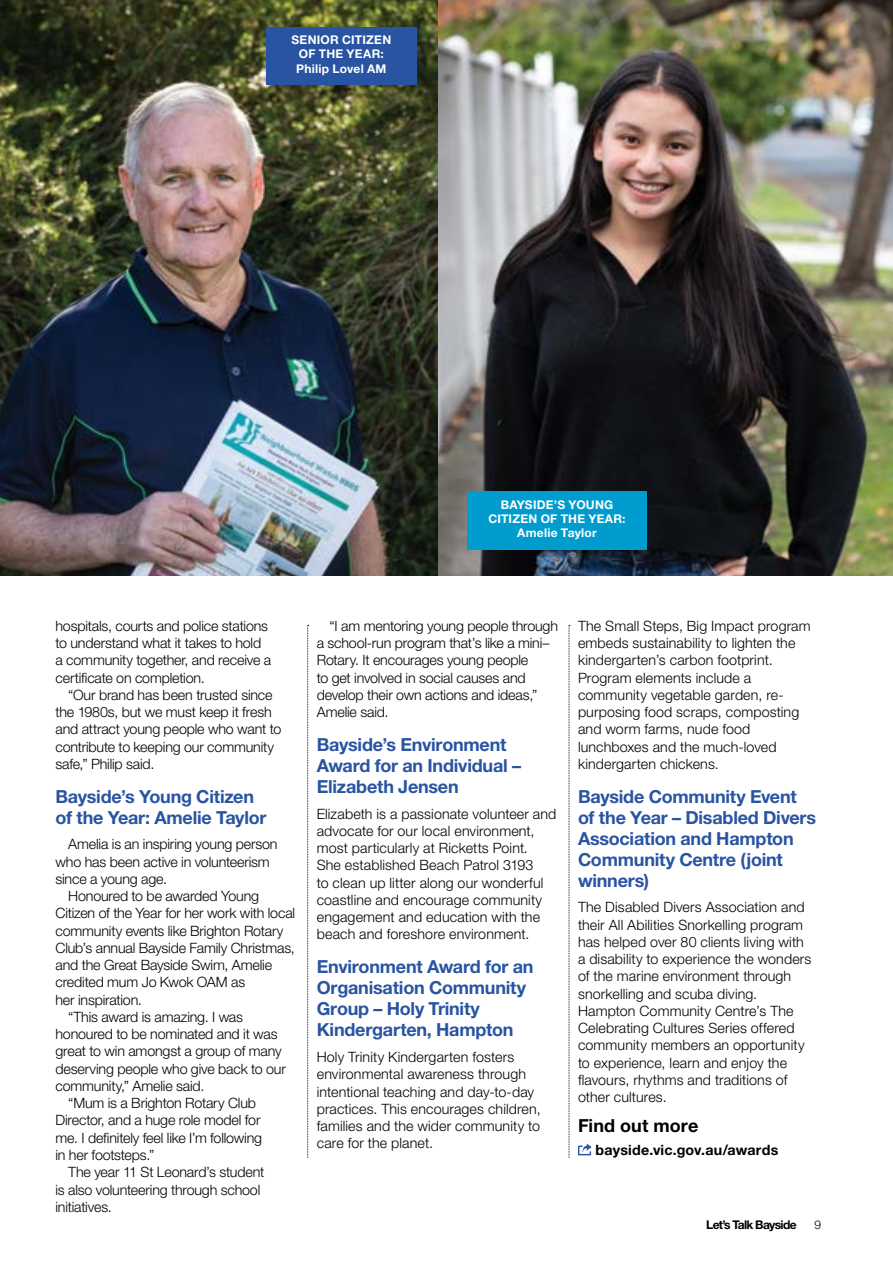
<style>
.page{position:relative;width:893px;height:1263px;background:#fff}
.page>*{position:absolute;margin:0;border:0;box-sizing:border-box;transform-origin:0 0}
.H2_Winners{font:700 18px/21px "Helvetica Neue LT Std";letter-spacing:-.015em;color:#2954a2}
.Find_out_More__H3{font:700 18px "Helvetica Neue LT Std";letter-spacing:.005em;color:#000}
.Body_Copy{font:300 14.25px/17.2px "Helvetica Neue LT Std";letter-spacing:.01em;color:#000}
.Body_Copy_Plus_indent{font:300 14.25px/17.2px "Helvetica Neue LT Std";letter-spacing:-.01em;color:#000}
.Body_Copy-2{font:700 14.25px "Helvetica Neue LT Std";letter-spacing:.015em;color:#000}
.Body_Copy-3{font:700 12px/14.4px "Helvetica Neue LT Std";letter-spacing:.02em;color:#fff;text-align:center}
.t1{font:700 12px "Helvetica Neue LT Std";letter-spacing:-.055em;color:#000}
.t2{font:300 12px "Helvetica Neue LT Std";color:#000}
</style>
<div class="page">
<img style="left:0;top:0;width:438px;height:576px">
<img style="left:438px;top:0;width:455px;height:576px">
<svg style="left:578px;top:1143px;width:14px;height:12px"></svg>
<svg style="left:307px;top:625px;width:2px;height:533px"></svg>
<svg style="left:569px;top:625px;width:1px;height:533px"></svg>
<div style="left:266px;top:27px;width:151px;height:43px;background:#2954a2"></div>
<div style="left:266px;top:56px;width:151px;height:29px;background:#2954a2"></div>
<div style="left:467px;top:491px;width:180px;height:44px;background:#009ccd"></div>
<div style="left:467px;top:520px;width:180px;height:29px;background:#009ccd"></div>
<p class="Body_Copy-3" style="left:292px;top:32px;width:101px">SENIOR CITIZEN<br>OF THE YEAR:</p>
<p class="Body_Copy-3" style="left:296px;top:61px;width:92px">Philip Lovel AM</p>
<p class="Body_Copy-3" style="left:488px;top:497px;width:139px">BAYSIDE’S YOUNG<br>CITIZEN OF THE YEAR:</p>
<p class="Body_Copy-3" style="left:517px;top:525px;width:81px">Amelie Taylor</p>
<p class="Body_Copy_Plus_indent" style="left:55px;top:617px;width:217px">hospitals, courts and police stations to understand what it takes to hold a community together, and receive a certificate on completion.</p>
<p class="Body_Copy_Plus_indent" style="left:55px;top:686px;width:227px;text-indent:13px">“Our brand has been trusted since the 1980s, but we must keep it fresh and attract young people who want to contribute to keeping our community safe,” Philip said.</p>
<p class="H2_Winners" style="left:55px;top:785px;width:213px">Bayside’s Young Citizen of the Year: Amelie Taylor</p>
<p class="Body_Copy_Plus_indent" style="left:55px;top:835px;width:224px;text-indent:13px">Amelia is an inspiring young person who has been active in volunteerism since a young age.</p>
<p class="Body_Copy_Plus_indent" style="left:55px;top:887px;width:241px;text-indent:13px">Honoured to be awarded Young<br>Citizen of the Year for her work with local community events like Brighton Rotary<br>Club’s annual Bayside Family Christmas, and the Great Bayside Swim, Amelie credited mum Jo Kwok OAM as<br>her inspiration.</p>
<p class="Body_Copy_Plus_indent" style="left:55px;top:1008px;width:232px;text-indent:13px">“This award is amazing. I was honoured to be nominated and it was great to win amongst a group of many deserving people who give back to our community,” Amelie said.</p>
<p class="Body_Copy_Plus_indent" style="left:55px;top:1094px;width:208px;text-indent:13px">“Mum is a Brighton Rotary Club<br>Director, and a huge role model for me. I definitely feel like I’m following in her footsteps.”</p>
<p class="Body_Copy_Plus_indent" style="left:55px;top:1163px;width:210px;text-indent:13px">The year 11 St Leonard’s student is also volunteering through school initiatives.</p>
<p class="Body_Copy_Plus_indent" style="left:317px;top:617px;width:243px;text-indent:13px">“I am mentoring young people through a school-run program that’s like a mini– Rotary. It encourages young people<br>to get involved in social causes and develop their own actions and ideas,” Amelie said.</p>
<p class="H2_Winners" style="left:317px;top:734px;width:206px">Bayside’s Environment<br>Award for an Individual –<br>Elizabeth Jensen</p>
<p class="Body_Copy" style="left:317px;top:805px;width:241px">Elizabeth is a passionate volunteer and advocate for our local environment, most particularly at Ricketts Point.</p>
<p class="Body_Copy" style="left:317px;top:856px;width:228px">She established Beach Patrol 3193 to clean up litter along our wonderful coastline and encourage community engagement and education with the beach and foreshore environment.</p>
<p class="H2_Winners" style="left:317px;top:956px;width:218px">Environment Award for an<br>Organisation Community<br>Group – Holy Trinity<br>Kindergarten, Hampton</p>
<p class="Body_Copy" style="left:317px;top:1048px;width:225px">Holy Trinity Kindergarten fosters environmental awareness through intentional teaching and day-to-day practices. This encourages children, families and the wider community to care for the planet.</p>
<p class="Body_Copy" style="left:578px;top:617px;width:234px">The Small Steps, Big Impact program embeds sustainability to lighten the kindergarten’s carbon footprint.</p>
<p class="Body_Copy" style="left:578px;top:669px;width:223px">Program elements include a community vegetable garden, re&shy;purposing food scraps, composting and worm farms, nude food lunchboxes and the much-loved kindergarten chickens.</p>
<p class="H2_Winners" style="left:578px;top:785px;width:240px">Bayside Community Event of the Year – Disabled Divers<br>Association and Hampton<br>Community Centre (joint winners)</p>
<p class="Body_Copy" style="left:578px;top:898px;width:235px">The Disabled Divers Association and their All Abilities Snorkelling program has helped over 80 clients living with a disability to experience the wonders of the marine environment through snorkelling and scuba diving.</p>
<p class="Body_Copy" style="left:578px;top:1002px;width:228px">Hampton Community Centre’s The<br>Celebrating Cultures Series offered community members an opportunity to experience, learn and enjoy the flavours, rhythms and traditions of other cultures.</p>
<h3 class="Find_out_More__H3" style="left:578px;top:1114px;width:122px">Find out more</h3>
<p class="Body_Copy-2" style="left:596px;top:1141px;width:184px">bayside.vic.gov.au/awards</p>
<p class="t1" style="left:706px;top:1217px;width:92px">Let’s Talk Bayside</p>
<p class="t2" style="left:815px;top:1217px;width:8px">9</p>
</div>
